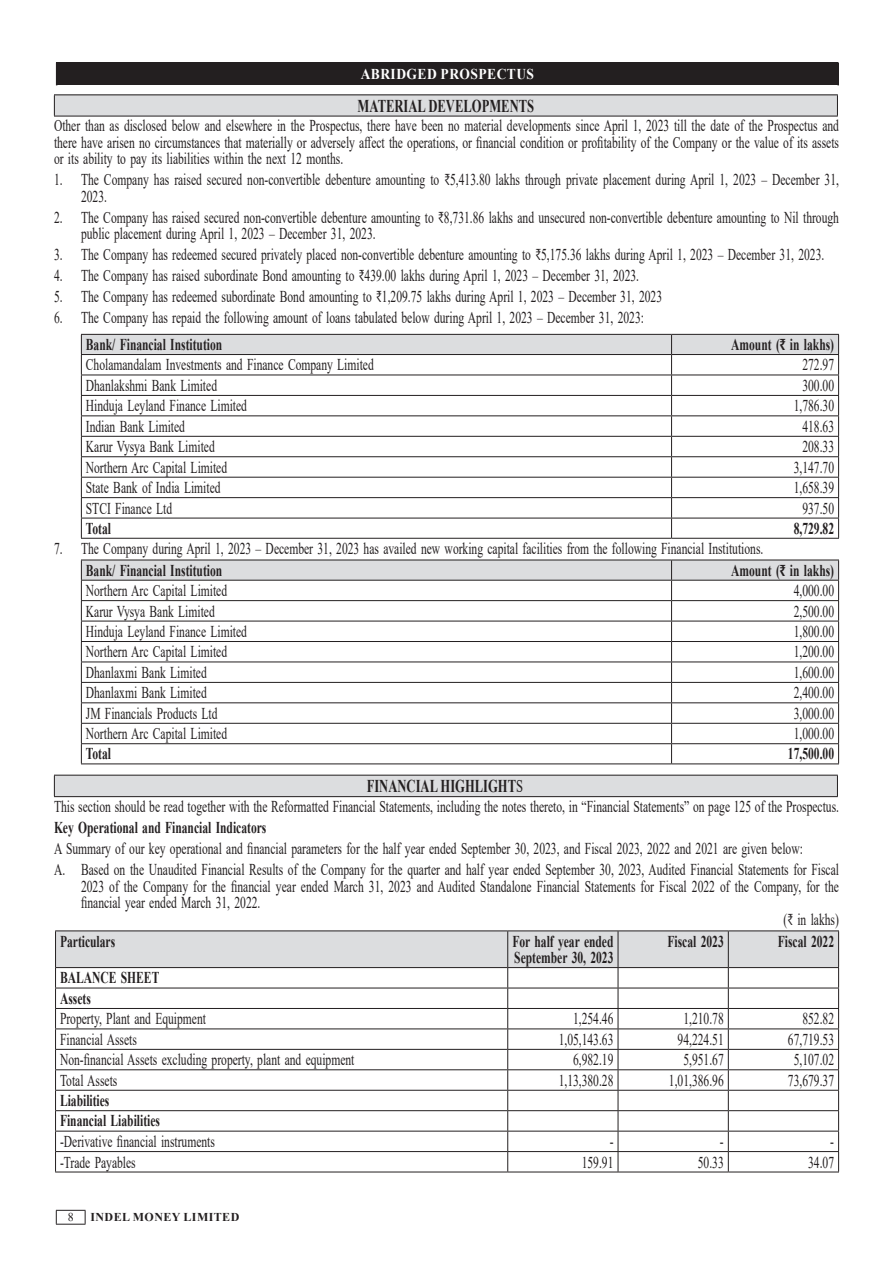
<style>
.page{position:relative;width:893px;height:1263px;background:#fff}
.page>*{position:absolute;margin:0;border:0;box-sizing:border-box;transform-origin:0 0}
.No_Spacing{font:700 18px "Times New Roman";color:#231f20;scale:.7 1}
.t1{font:16.5px/16.5px "Times New Roman";color:#231f20;text-align:justify;scale:.7 1}
.t2{font:700 16.5px/16.5px "Times New Roman";color:#231f20;scale:.7 1}
.t3{font:700 15px "Times New Roman";letter-spacing:.035em;color:#fff;scale:.9 1}
.t4{font:700 12px "Times New Roman";letter-spacing:.035em;color:#231f20}
.t5{font:12px "Times New Roman";color:#231f20}
.s1{font-weight:400}
</style>
<div class="page">
<hr style="left:56px;top:1210px;width:30px;height:1px;background:#231f20">
<svg style="left:56px;top:1211px;width:1px;height:13px"></svg>
<svg style="left:85px;top:1211px;width:1px;height:13px"></svg>
<hr style="left:56px;top:1224px;width:30px;height:1px;background:#231f20">
<div style="left:57px;top:62px;width:781px;height:23px;background:#231f20"></div>
<svg style="left:56px;top:62px;width:1px;height:23px"></svg>
<hr style="left:837px;top:62px;width:2px;height:23px;background:#231f20">
<div style="left:54px;top:95px;width:783px;height:21px;background:#dcdddf"></div>
<hr style="left:54px;top:95px;width:784px;height:1px;background:#231f20">
<hr style="left:54px;top:116px;width:784px;height:1px;background:#231f20">
<svg style="left:54px;top:95px;width:1px;height:21px"></svg>
<svg style="left:837px;top:95px;width:1px;height:21px"></svg>
<hr style="left:81px;top:538px;width:591px;height:1px;background:#231f20">
<hr style="left:672px;top:538px;width:167px;height:1px;background:#231f20">
<svg style="left:81px;top:334px;width:758px;height:204px"></svg>
<hr style="left:81px;top:763px;width:591px;height:1px;background:#231f20">
<hr style="left:672px;top:763px;width:167px;height:1px;background:#231f20">
<svg style="left:81px;top:560px;width:758px;height:203px"></svg>
<div style="left:54px;top:775px;width:783px;height:22px;background:#dcdddf"></div>
<hr style="left:54px;top:775px;width:784px;height:1px;background:#231f20">
<hr style="left:54px;top:796px;width:784px;height:1px;background:#231f20">
<svg style="left:54px;top:775px;width:1px;height:21px"></svg>
<svg style="left:837px;top:775px;width:1px;height:21px"></svg>
<hr style="left:55px;top:930px;width:453px;height:1px;background:#231f20">
<hr style="left:508px;top:930px;width:110px;height:1px;background:#231f20">
<hr style="left:618px;top:930px;width:110px;height:1px;background:#231f20">
<hr style="left:728px;top:930px;width:111px;height:1px;background:#231f20">
<hr style="left:55px;top:1171px;width:453px;height:1px;background:#231f20">
<hr style="left:508px;top:1171px;width:110px;height:1px;background:#231f20">
<hr style="left:618px;top:1171px;width:110px;height:1px;background:#231f20">
<hr style="left:728px;top:1171px;width:111px;height:1px;background:#231f20">
<svg style="left:55px;top:931px;width:784px;height:240px"></svg>
<p class="t3" style="left:361px;top:63px;width:194px">ABRIDGED PROSPECTUS</p>
<p class="No_Spacing" style="left:358px;top:93px;width:254px">MATERIAL DEVELOPMENTS</p>
<p class="t1" style="left:54px;top:117px;width:1123px">Other than as disclosed below and elsewhere in the Prospectus, there have been no material developments since April 1, 2023 till the date of the Prospectus and there have arisen no circumstances that materially or adversely affect the operations, or financial condition or profitability of the Company or the value of its assets or its ability to pay its liabilities within the next 12 months.</p>
<p class="t1" style="left:81px;top:171px;width:1084px;text-indent:-27px">1. The Company has raised secured non-convertible debenture amounting to ₹5,413.80 lakhs through private placement during April 1, 2023 – December 31,<br>2023.</p>
<p class="t1" style="left:81px;top:209px;width:1084px;text-indent:-27px">2. The Company has raised secured non-convertible debenture amounting to ₹8,731.86 lakhs and unsecured non-convertible debenture amounting to Nil through public placement during April 1, 2023 – December 31, 2023.</p>
<p class="t1" style="left:54px;top:246px;width:1102px">3. The Company has redeemed secured privately placed non-convertible debenture amounting to ₹5,175.36 lakhs during April 1, 2023 – December 31, 2023.</p>
<p class="t1" style="left:54px;top:267px;width:837px">4. The Company has raised subordinate Bond amounting to ₹439.00 lakhs during April 1, 2023 – December 31, 2023.</p>
<p class="t1" style="left:54px;top:288px;width:870px">5. The Company has redeemed subordinate Bond amounting to ₹1,209.75 lakhs during April 1, 2023 – December 31, 2023</p>
<p class="t1" style="left:54px;top:309px;width:844px">6. The Company has repaid the following amount of loans tabulated below during April 1, 2023 – December 31, 2023:</p>
<p class="t2" style="left:86px;top:336px;width:196px">Bank/ Financial Institution</p>
<p class="t2" style="left:731px;top:336px;width:148px">Amount (₹ in lakhs)</p>
<p class="t1" style="left:86px;top:356px;width:413px">Cholamandalam Investments and Finance Company Limited</p>
<p class="t1" style="left:802px;top:356px;width:47px">272.97</p>
<p class="t1" style="left:86px;top:377px;width:189px">Dhanlakshmi Bank Limited</p>
<p class="t1" style="left:802px;top:377px;width:47px">300.00</p>
<p class="t1" style="left:86px;top:397px;width:232px">Hinduja Leyland Finance Limited</p>
<p class="t1" style="left:794px;top:397px;width:59px">1,786.30</p>
<p class="t1" style="left:86px;top:417px;width:143px">Indian Bank Limited</p>
<p class="t1" style="left:802px;top:417px;width:47px">418.63</p>
<p class="t1" style="left:86px;top:438px;width:186px">Karur Vysya Bank Limited</p>
<p class="t1" style="left:802px;top:438px;width:47px">208.33</p>
<p class="t1" style="left:86px;top:458px;width:203px">Northern Arc Capital Limited</p>
<p class="t1" style="left:794px;top:458px;width:59px">3,147.70</p>
<p class="t1" style="left:86px;top:479px;width:194px">State Bank of India Limited</p>
<p class="t1" style="left:794px;top:479px;width:59px">1,658.39</p>
<p class="t1" style="left:86px;top:499px;width:125px">STCI Finance Ltd</p>
<p class="t1" style="left:802px;top:499px;width:47px">937.50</p>
<p class="t2" style="left:86px;top:519px;width:38px">Total</p>
<p class="t2" style="left:794px;top:519px;width:59px">8,729.82</p>
<p class="t1" style="left:54px;top:539px;width:1015px">7. The Company during April 1, 2023 – December 31, 2023 has availed new working capital facilities from the following Financial Institutions.</p>
<p class="t2" style="left:86px;top:561px;width:196px">Bank/ Financial Institution</p>
<p class="t2" style="left:731px;top:561px;width:148px">Amount (₹ in lakhs)</p>
<p class="t1" style="left:86px;top:582px;width:203px">Northern Arc Capital Limited</p>
<p class="t1" style="left:794px;top:582px;width:59px">4,000.00</p>
<p class="t1" style="left:86px;top:602px;width:186px">Karur Vysya Bank Limited</p>
<p class="t1" style="left:794px;top:602px;width:59px">2,500.00</p>
<p class="t1" style="left:86px;top:623px;width:232px">Hinduja Leyland Finance Limited</p>
<p class="t1" style="left:794px;top:623px;width:59px">1,800.00</p>
<p class="t1" style="left:86px;top:643px;width:203px">Northern Arc Capital Limited</p>
<p class="t1" style="left:794px;top:643px;width:59px">1,200.00</p>
<p class="t1" style="left:86px;top:664px;width:174px">Dhanlaxmi Bank Limited</p>
<p class="t1" style="left:794px;top:664px;width:59px">1,600.00</p>
<p class="t1" style="left:86px;top:684px;width:174px">Dhanlaxmi Bank Limited</p>
<p class="t1" style="left:794px;top:684px;width:59px">2,400.00</p>
<p class="t1" style="left:86px;top:704px;width:190px">JM Financials Products Ltd</p>
<p class="t1" style="left:794px;top:704px;width:59px">3,000.00</p>
<p class="t1" style="left:86px;top:725px;width:203px">Northern Arc Capital Limited</p>
<p class="t1" style="left:794px;top:725px;width:59px">1,000.00</p>
<p class="t2" style="left:86px;top:745px;width:38px">Total</p>
<p class="t2" style="left:788px;top:745px;width:67px">17,500.00</p>
<p class="No_Spacing" style="left:367px;top:773px;width:225px">FINANCIAL HIGHLIGHT<span class="s1">S</span></p>
<p class="t1" style="left:54px;top:798px;width:1123px">This section should be read together with the Reformatted Financial Statements, including the notes thereto, in “Financial Statements” on page 125 of the Prospectus.</p>
<p class="t2" style="left:54px;top:819px;width:305px">Key Operational and Financial Indicators</p>
<p class="t1" style="left:54px;top:840px;width:1071px">A Summary of our key operational and financial parameters for the half year ended September 30, 2023, and Fiscal 2023, 2022 and 2021 are given below:</p>
<p class="t1" style="left:81px;top:861px;width:1084px;text-indent:-27px">A. Based on the Unaudited Financial Results of the Company for the quarter and half year ended September 30, 2023, Audited Financial Statements for Fiscal 2023 of the Company for the financial year ended March 31, 2023 and Audited Standalone Financial Statements for Fiscal 2022 of the Company, for the financial year ended March 31, 2022.</p>
<p class="t1" style="left:783px;top:910px;width:81px">(₹ in lakhs)</p>
<p class="t2" style="left:60px;top:932px;width:80px">Particulars</p>
<p class="t2" style="left:512px;top:932px;width:146px">For half year ended<br>September 30, 2023</p>
<p class="t2" style="left:667px;top:932px;width:82px">Fiscal 2023</p>
<p class="t2" style="left:778px;top:932px;width:82px">Fiscal 2022</p>
<p class="t2" style="left:60px;top:969px;width:143px">BALANCE SHEET</p>
<p class="t2" style="left:60px;top:989px;width:45px">Assets</p>
<p class="t1" style="left:60px;top:1010px;width:210px">Property, Plant and Equipment</p>
<p class="t1" style="left:573px;top:1010px;width:59px">1,254.46</p>
<p class="t1" style="left:683px;top:1010px;width:59px">1,210.78</p>
<p class="t1" style="left:802px;top:1010px;width:47px">852.82</p>
<p class="t1" style="left:60px;top:1030px;width:111px">Financial Assets</p>
<p class="t1" style="left:559px;top:1030px;width:80px">1,05,143.63</p>
<p class="t1" style="left:678px;top:1030px;width:67px">94,224.51</p>
<p class="t1" style="left:788px;top:1030px;width:67px">67,719.53</p>
<p class="t1" style="left:60px;top:1051px;width:422px">Non-financial Assets excluding property, plant and equipment</p>
<p class="t1" style="left:573px;top:1051px;width:59px">6,982.19</p>
<p class="t1" style="left:683px;top:1051px;width:59px">5,951.67</p>
<p class="t1" style="left:794px;top:1051px;width:59px">5,107.02</p>
<p class="t1" style="left:60px;top:1071px;width:84px">Total Assets</p>
<p class="t1" style="left:559px;top:1071px;width:80px">1,13,380.28</p>
<p class="t1" style="left:669px;top:1071px;width:80px">1,01,386.96</p>
<p class="t1" style="left:788px;top:1071px;width:67px">73,679.37</p>
<p class="t2" style="left:60px;top:1092px;width:72px">Liabilities</p>
<p class="t2" style="left:60px;top:1112px;width:144px">Financial Liabilities</p>
<p class="t1" style="left:60px;top:1133px;width:223px">-Derivative financial instruments</p>
<p class="t1" style="left:610px;top:1133px;width:7px">-</p>
<p class="t1" style="left:720px;top:1133px;width:7px">-</p>
<p class="t1" style="left:830px;top:1133px;width:7px">-</p>
<p class="t1" style="left:60px;top:1153px;width:110px">-Trade Payables</p>
<p class="t1" style="left:582px;top:1153px;width:47px">159.91</p>
<p class="t1" style="left:698px;top:1153px;width:39px">50.33</p>
<p class="t1" style="left:808px;top:1153px;width:39px">34.07</p>
<p class="t5" style="left:68px;top:1209px;width:7px">8</p>
<p class="t4" style="left:90px;top:1208px;width:150px">INDEL MONEY LIMITED</p>
</div>
